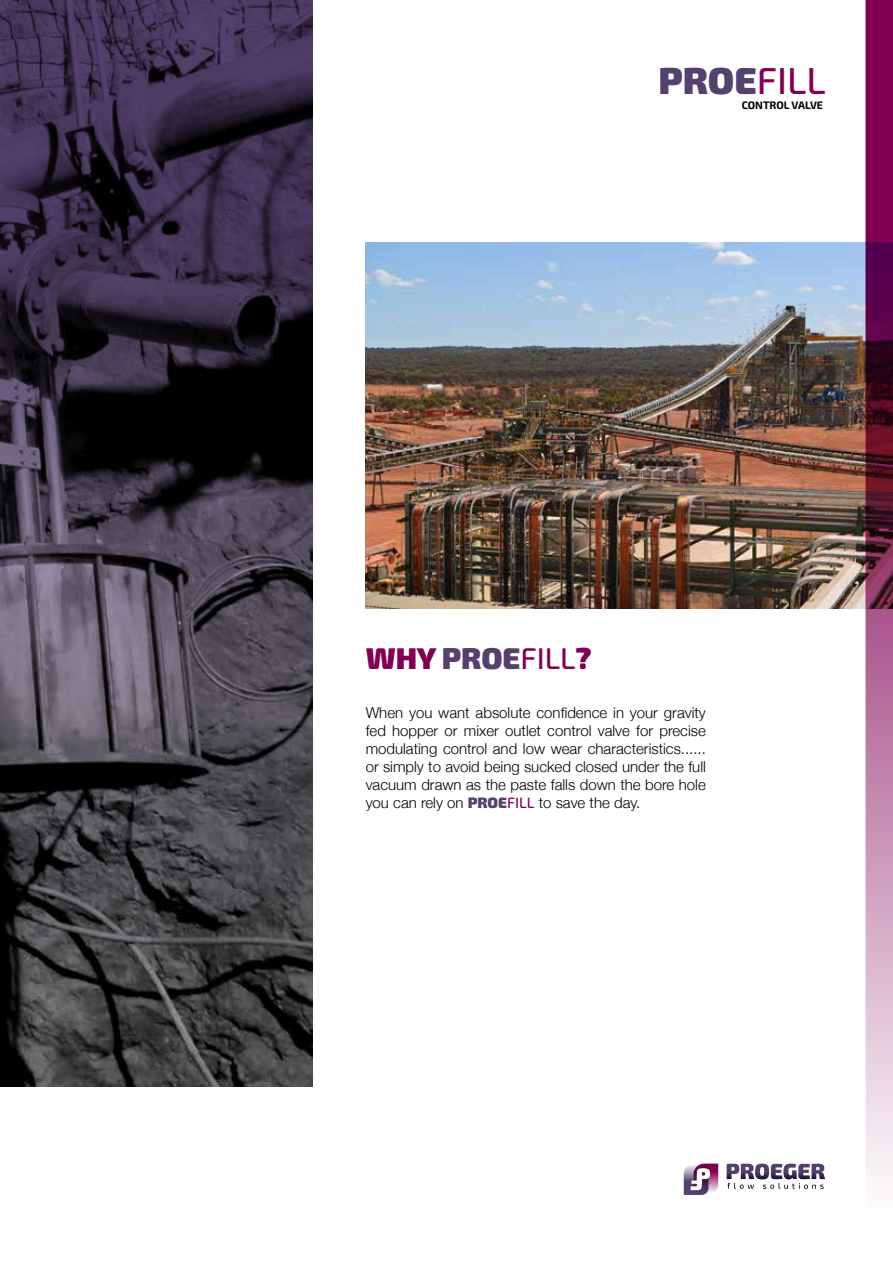
<style>
.page{position:relative;width:893px;height:1263px;background:#fff}
.page>*{position:absolute;margin:0;border:0;box-sizing:border-box;transform-origin:0 0}
.t1{font:900 37.5px "Exo 2";color:#54416d}
.t2{font:900 30px "Exo 2";color:#810054}
.t3{font:300 15px/18px "Helvetica Neue";color:#000;text-align:justify}
.t4{font:700 10.8px "Exo 2";color:#000}
.s1{font-weight:500;color:#810054}
.s2{color:#54416d}
.s3{font-weight:500}
.s4{font-family:"Exo 2";font-weight:900;color:#54416d}
.s5{font-family:"Exo 2";font-weight:500;color:#810054}
</style>
<div class="page">
<svg style="left:727px;top:1163px;width:98px;height:26px"></svg>
<svg style="left:684px;top:1163px;width:34px;height:32px"></svg>
<img style="left:366px;top:243px;width:499px;height:365px">
<svg style="left:0;top:0;width:313px;height:1086px"></svg>
<svg style="left:865px;top:0;width:28px;height:1180px"></svg>
<h1 class="t1" style="left:658px;top:58px;width:169px">PROE<span class="s1">FILL</span></h1>
<p class="t4" style="left:742px;top:99px;width:83px">CONTROL VALVE</p>
<h2 class="t2" style="left:366px;top:640px;width:227px">WHY <span class="s2">PROE</span><span class="s3">FILL</span>?</h2>
<p class="t3" style="left:366px;top:703px;width:342px">When you want absolute confidence in your gravity fed hopper or mixer outlet control valve for precise modulating control and low wear characteristics...... or simply to avoid being sucked closed under the full vacuum drawn as the paste falls down the bore hole you can rely on <span class="s4">PROE</span><span class="s5">FILL</span> to save the day.</p>
</div>
